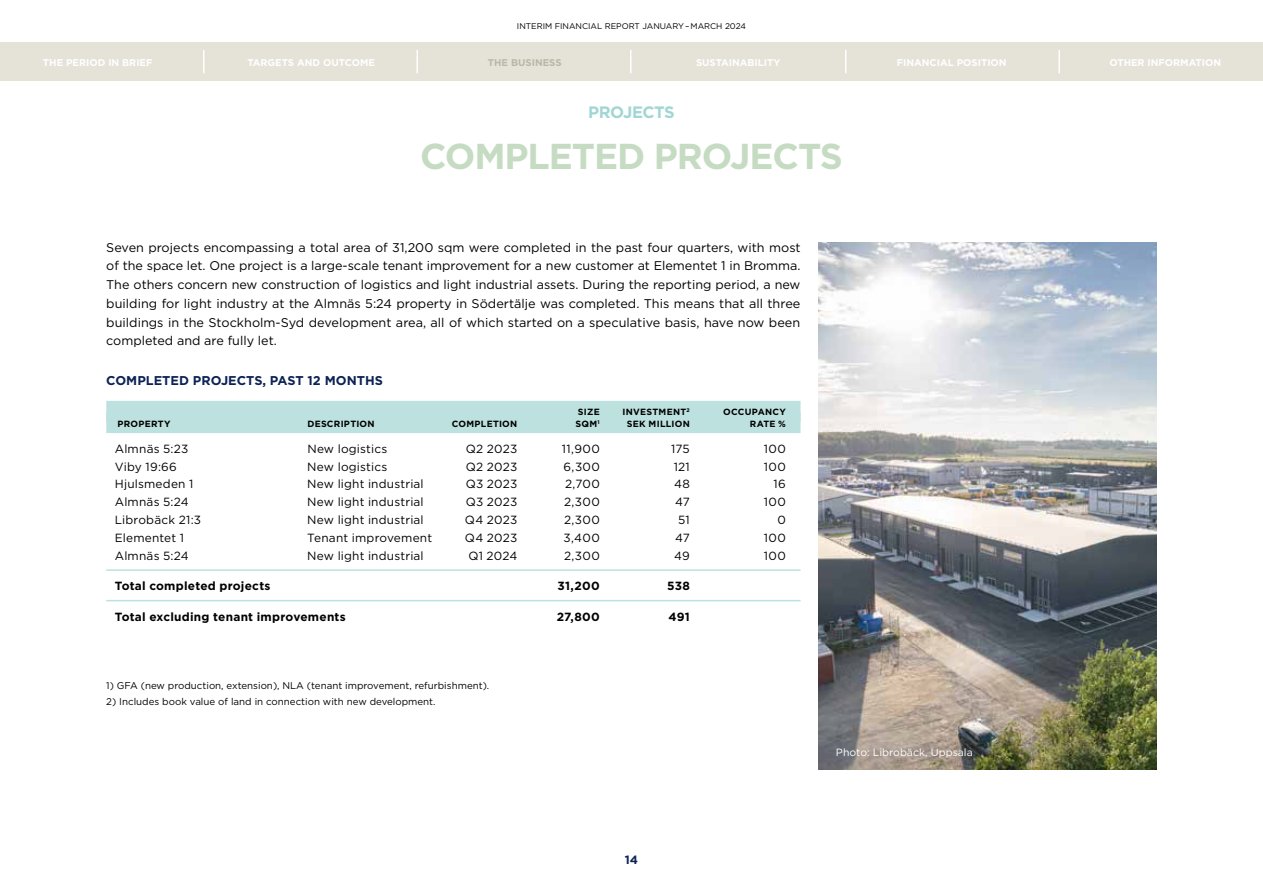
<style>
.page{position:relative;width:1263px;height:893px;background:#fff}
.page>*{position:absolute;margin:0;border:0;box-sizing:border-box;transform-origin:0 0}
.t1{font:700 36px "Gotham";letter-spacing:-.03em;color:#c5dcc3}
.t2{font:700 16.5px "Gotham";letter-spacing:-.03em;color:#a2d6d3}
.t3{font:700 12.75px "Gotham";color:#0d2355}
.t4{font:12.6px/18.8px "Gotham";color:#000;text-align:justify}
.t5{font:700 12px "Gotham";color:#0d2355}
.t6{font:11.85px "Gotham";letter-spacing:.015em;color:#000}
.t7{font:700 11.85px "Gotham";letter-spacing:.02em;color:#000}
.t8{font:10.5px "Gotham";color:#fff}
.t9{font:9.75px "Gotham";color:#000}
.t10{font:700 9.75px "Gotham";color:#fff}
.t11{font:700 9.75px "Gotham";color:#b8b8a8}
.t12{font:700 9px "Gotham";letter-spacing:.03em;color:#000}
.t13{font:8.25px "Gotham";color:#000}
</style>
<div class="page">
<div style="left:106px;top:401px;width:694px;height:21px;background:#bde1df"></div>
<div style="left:106px;top:412px;width:694px;height:21px;background:#bde1df"></div>
<hr style="left:106px;top:569px;width:694px;height:2px;background:#bde1df">
<hr style="left:106px;top:600px;width:694px;height:1px;background:#bde1df">
<img style="left:818px;top:242px;width:339px;height:528px">
<div style="left:0;top:43px;width:1263px;height:38px;background:#e5e2d8"></div>
<svg style="left:203px;top:50px;width:1px;height:23px"></svg>
<hr style="left:416px;top:50px;width:2px;height:23px;background:#fff">
<svg style="left:630px;top:50px;width:1px;height:23px"></svg>
<svg style="left:845px;top:50px;width:1px;height:23px"></svg>
<hr style="left:1058px;top:50px;width:2px;height:23px;background:#fff">
<p class="t13" style="left:517px;top:22px;width:231px">INTERIM FINANCIAL REPORT JANUARY–MARCH 2024</p>
<p class="t10" style="left:43px;top:56px;width:111px">THE PERIOD IN BRIEF</p>
<p class="t10" style="left:247px;top:56px;width:129px">TARGETS AND OUTCOME</p>
<p class="t11" style="left:488px;top:56px;width:75px">THE BUSINESS</p>
<p class="t10" style="left:696px;top:56px;width:86px">SUSTAINABILITY</p>
<p class="t10" style="left:897px;top:56px;width:111px">FINANCIAL POSITION</p>
<p class="t10" style="left:1109px;top:56px;width:113px">OTHER INFORMATION</p>
<h2 class="t2" style="left:588px;top:101px;width:88px">PROJECTS</h2>
<h1 class="t1" style="left:420px;top:133px;width:424px">COMPLETED PROJECTS</h1>
<p class="t4" style="left:106px;top:238px;width:696px">Seven projects encompassing a total area of 31,200 sqm were completed in the past four quarters, with most of the space let. One project is a large-scale tenant improvement for a new customer at Elementet 1 in Bromma.<br>The others concern new construction of logistics and light industrial assets. During the reporting period, a new building for light industry at the Almnäs 5:24 property in Södertälje was completed. This means that all three buildings in the Stockholm-Syd development area, all of which started on a speculative basis, have now been completed and are fully let.</p>
<p class="t3" style="left:106px;top:372px;width:278px">COMPLETED PROJECTS, PAST 12 MONTHS</p>
<p class="t12" style="left:578px;top:406px;width:23px">SIZE</p>
<p class="t12" style="left:622px;top:406px;width:69px">INVESTMENT<sup>2</sup></p>
<p class="t12" style="left:723px;top:406px;width:64px">OCCUPANCY</p>
<p class="t12" style="left:118px;top:418px;width:55px">PROPERTY</p>
<p class="t12" style="left:307px;top:418px;width:69px">DESCRIPTION</p>
<p class="t12" style="left:452px;top:418px;width:67px">COMPLETION</p>
<p class="t12" style="left:576px;top:418px;width:26px">SQM<sup>1</sup></p>
<p class="t12" style="left:627px;top:418px;width:65px">SEK MILLION</p>
<p class="t12" style="left:750px;top:418px;width:38px">RATE %</p>
<p class="t6" style="left:115px;top:442px;width:75px">Almnäs 5:23</p>
<p class="t6" style="left:307px;top:442px;width:82px">New logistics</p>
<p class="t6" style="left:466px;top:442px;width:53px">Q2 2023</p>
<p class="t6" style="left:562px;top:442px;width:39px">11,900</p>
<p class="t6" style="left:671px;top:442px;width:20px">175</p>
<p class="t6" style="left:764px;top:442px;width:23px">100</p>
<p class="t6" style="left:115px;top:460px;width:64px">Viby 19:66</p>
<p class="t6" style="left:307px;top:460px;width:82px">New logistics</p>
<p class="t6" style="left:466px;top:460px;width:53px">Q2 2023</p>
<p class="t6" style="left:563px;top:460px;width:38px">6,300</p>
<p class="t6" style="left:674px;top:460px;width:18px">121</p>
<p class="t6" style="left:764px;top:460px;width:23px">100</p>
<p class="t6" style="left:115px;top:478px;width:80px">Hjulsmeden 1</p>
<p class="t6" style="left:307px;top:478px;width:118px">New light industrial</p>
<p class="t6" style="left:466px;top:478px;width:53px">Q3 2023</p>
<p class="t6" style="left:565px;top:478px;width:36px">2,700</p>
<p class="t6" style="left:674px;top:478px;width:17px">48</p>
<p class="t6" style="left:773px;top:478px;width:14px">16</p>
<p class="t6" style="left:115px;top:495px;width:75px">Almnäs 5:24</p>
<p class="t6" style="left:307px;top:495px;width:118px">New light industrial</p>
<p class="t6" style="left:466px;top:495px;width:53px">Q3 2023</p>
<p class="t6" style="left:564px;top:495px;width:37px">2,300</p>
<p class="t6" style="left:675px;top:495px;width:16px">47</p>
<p class="t6" style="left:764px;top:495px;width:23px">100</p>
<p class="t6" style="left:115px;top:513px;width:88px">Librobäck 21:3</p>
<p class="t6" style="left:307px;top:513px;width:118px">New light industrial</p>
<p class="t6" style="left:465px;top:513px;width:54px">Q4 2023</p>
<p class="t6" style="left:564px;top:513px;width:37px">2,300</p>
<p class="t6" style="left:678px;top:513px;width:13px">51</p>
<p class="t6" style="left:777px;top:513px;width:10px">0</p>
<p class="t6" style="left:115px;top:531px;width:71px">Elementet 1</p>
<p class="t6" style="left:307px;top:531px;width:126px">Tenant improvement</p>
<p class="t6" style="left:465px;top:531px;width:54px">Q4 2023</p>
<p class="t6" style="left:563px;top:531px;width:38px">3,400</p>
<p class="t6" style="left:675px;top:531px;width:16px">47</p>
<p class="t6" style="left:764px;top:531px;width:23px">100</p>
<p class="t6" style="left:115px;top:549px;width:75px">Almnäs 5:24</p>
<p class="t6" style="left:307px;top:549px;width:118px">New light industrial</p>
<p class="t6" style="left:469px;top:549px;width:50px">Q1 2024</p>
<p class="t6" style="left:564px;top:549px;width:37px">2,300</p>
<p class="t6" style="left:674px;top:549px;width:17px">49</p>
<p class="t6" style="left:764px;top:549px;width:23px">100</p>
<p class="t7" style="left:115px;top:578px;width:157px">Total completed projects</p>
<p class="t7" style="left:557px;top:578px;width:44px">31,200</p>
<p class="t7" style="left:667px;top:578px;width:24px">538</p>
<p class="t7" style="left:115px;top:608px;width:232px">Total excluding tenant improvements</p>
<p class="t7" style="left:557px;top:608px;width:45px">27,800</p>
<p class="t7" style="left:669px;top:608px;width:23px">491</p>
<p class="t9" style="left:106px;top:680px;width:385px">1) GFA (new production, extension), NLA (tenant improvement, refurbishment).</p>
<p class="t9" style="left:106px;top:696px;width:331px">2) Includes book value of land in connection with new development.</p>
<p class="t5" style="left:625px;top:852px;width:15px">14</p>
<p class="t8" style="left:836px;top:746px;width:138px">Photo: Librobäck, Uppsala</p>
</div>
